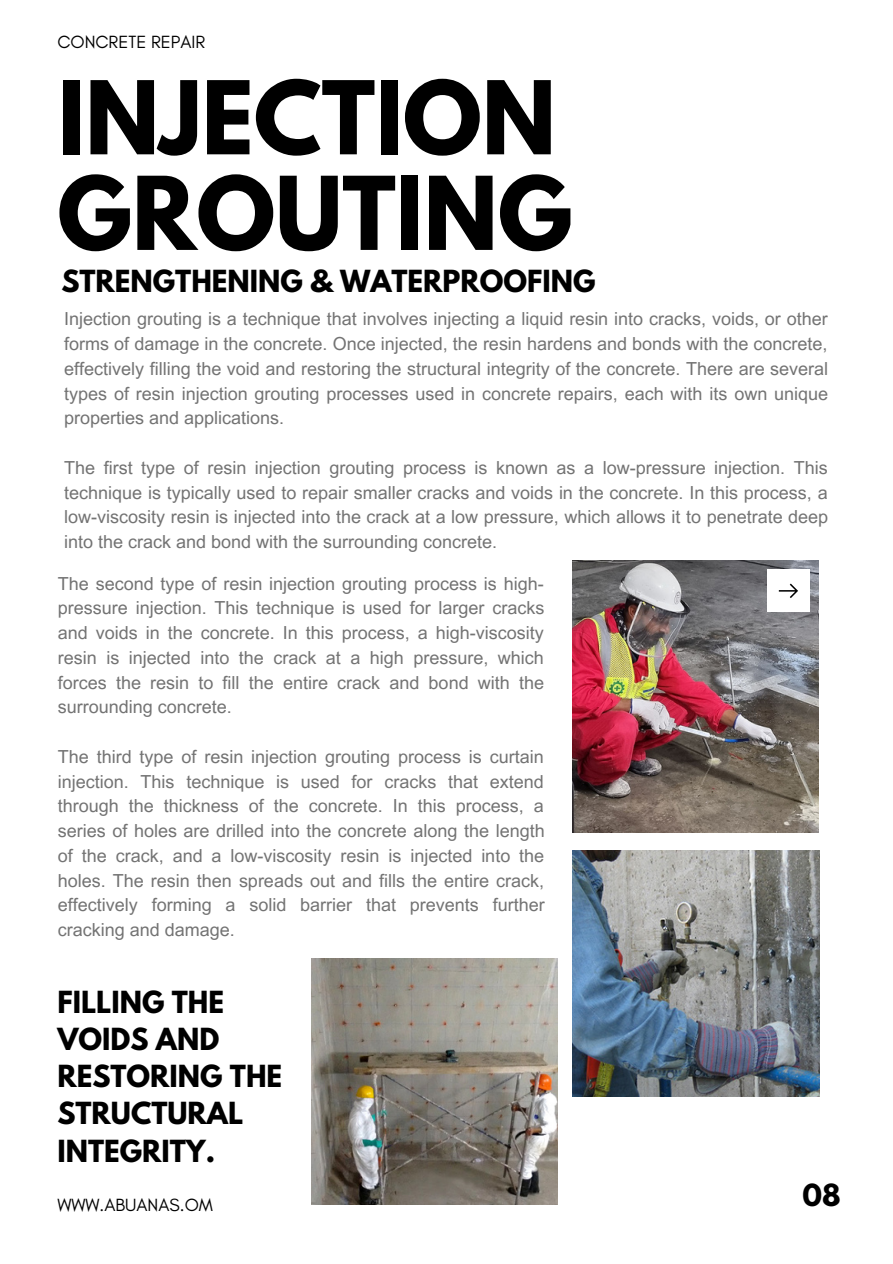
<style>
.page{position:relative;width:893px;height:1264px;background:#fff}
.page>*{position:absolute;margin:0;border:0;box-sizing:border-box;transform-origin:0 0}
.t1{font:700 89.85px/95.6px "League Spartan";color:#000}
.t2{font:700 27px/37px "League Spartan";color:#000}
.t3{font:18px/24.8px "Arial MT Pro";color:#737373;text-align:justify}
.t4{font:18px "Glacial Indifference";color:#000}
</style>
<div class="page">
<img style="left:572px;top:560px;width:246px;height:272px">
<div style="left:767px;top:569px;width:43px;height:43px;background:#fff"></div>
<svg style="left:778px;top:583px;width:20px;height:15px"></svg>
<img style="left:572px;top:850px;width:247px;height:246px">
<img style="left:311px;top:958px;width:247px;height:246px">
<p class="t4" style="left:57px;top:31px;width:149px">CONCRETE REPAIR</p>
<h1 class="t1" style="left:57px;top:82px;width:516px">INJECTION<br>GROUTING</h1>
<h2 class="t2" style="left:61px;top:266px;width:535px">STRENGTHENING &amp; WATERPROOFING</h2>
<p class="t3" style="left:64px;top:309px;width:765px">Injection grouting is a technique that involves injecting a liquid resin into cracks, voids, or other forms of damage in the concrete. Once injected, the resin hardens and bonds with the concrete, effectively filling the void and restoring the structural integrity of the concrete. There are several types of resin injection grouting processes used in concrete repairs, each with its own unique properties and applications.</p>
<p class="t3" style="left:64px;top:457px;width:765px">The first type of resin injection grouting process is known as a low-pressure injection. This technique is typically used to repair smaller cracks and voids in the concrete. In this process, a low-viscosity resin is injected into the crack at a low pressure, which allows it to penetrate deep into the crack and bond with the surrounding concrete.</p>
<p class="t3" style="left:58px;top:573px;width:488px">The second type of resin injection grouting process is high&shy;pressure injection. This technique is used for larger cracks and voids in the concrete. In this process, a high-viscosity resin is injected into the crack at a high pressure, which forces the resin to fill the entire crack and bond with the surrounding concrete.</p>
<p class="t3" style="left:58px;top:746px;width:488px">The third type of resin injection grouting process is curtain injection. This technique is used for cracks that extend through the thickness of the concrete. In this process, a series of holes are drilled into the concrete along the length of the crack, and a low-viscosity resin is injected into the holes. The resin then spreads out and fills the entire crack, effectively forming a solid barrier that prevents further cracking and damage.</p>
<h2 class="t2" style="left:57px;top:987px;width:226px">FILLING THE<br>VOIDS AND<br>RESTORING THE<br>STRUCTURAL<br>INTEGRITY.</h2>
<p class="t4" style="left:57px;top:1193px;width:157px">WWW.ABUANAS.OM</p>
<h2 class="t2" style="left:802px;top:1179px;width:40px">08</h2>
</div>
